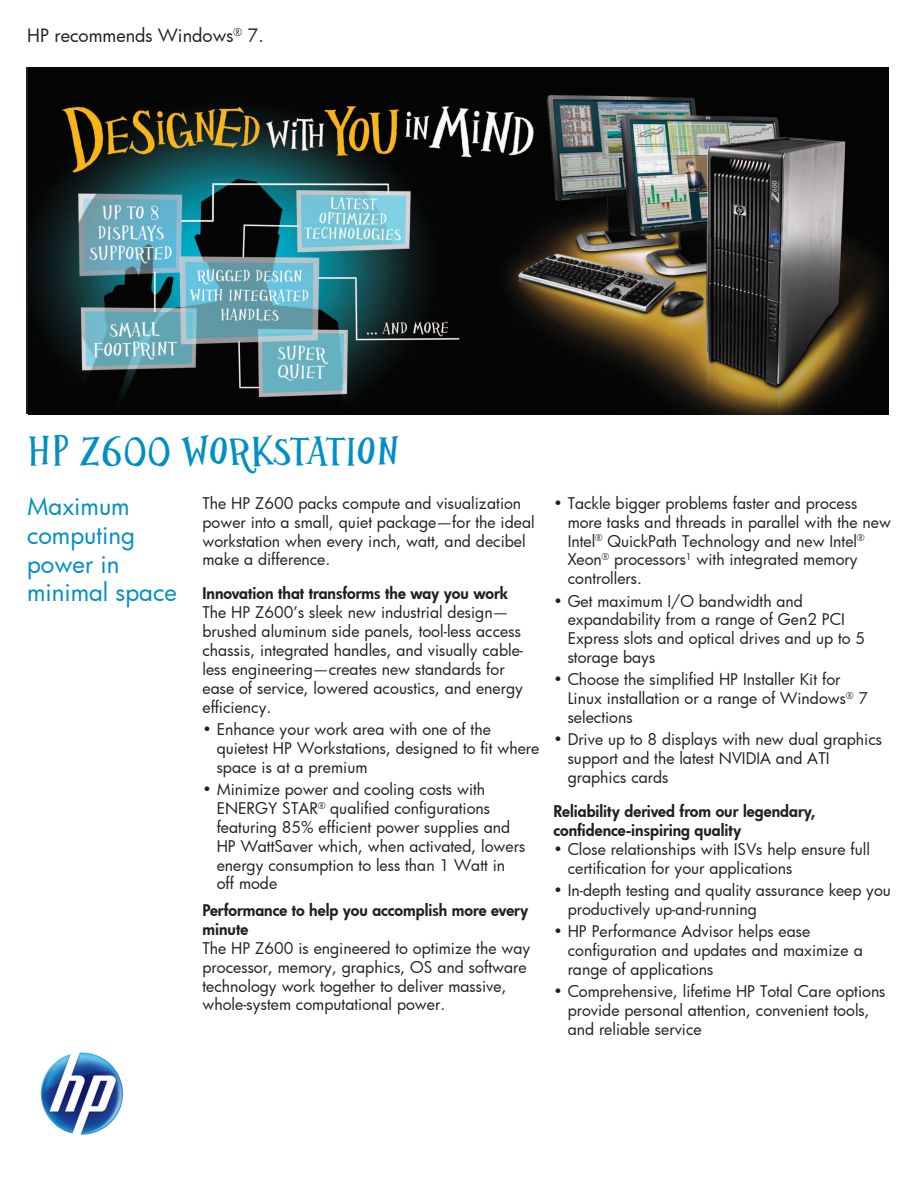
<style>
.page{position:relative;width:918px;height:1188px;background:#fff}
.page>*{position:absolute;margin:0;border:0;box-sizing:border-box;transform-origin:0 0}
.t1{font:45px "HPPSG";color:#008fc5}
.t2{font:24px/28.8px "Futura Bk";color:#008fc5}
.t3{font:18px "Futura Bk";color:#231f20}
.t4{font:15.75px/18.9px "Futura Bk";color:#231f20}
.t5{font:15.75px/18.9px "Futura Hv";color:#231f20}
</style>
<div class="page">
<img style="left:28px;top:67px;width:861px;height:347px">
<img style="left:41px;top:1052px;width:82px;height:83px;border-radius:41px">
<p class="t3" style="left:27px;top:24px;width:238px">HP recommends Windows<sup>®</sup> 7.</p>
<h1 class="t1" style="left:27px;top:419px;width:374px">HP Z600 WORKSTATION</h1>
<h2 class="t2" style="left:27px;top:491px;width:151px">Maximum computing power in minimal space</h2>
<p class="t4" style="left:202px;top:493px;width:334px">The HP Z600 packs compute and visualization power into a small, quiet package—for the ideal workstation when every inch, watt, and decibel make a difference.</p>
<p class="t5" style="left:202px;top:584px;width:307px">Innovation that transforms the way you work</p>
<p class="t4" style="left:202px;top:603px;width:322px">The HP Z600’s sleek new industrial design— brushed aluminum side panels, tool-less access chassis, integrated handles, and visually cable&shy;less engineering—creates new standards for ease of service, lowered acoustics, and energy efficiency.</p>
<p class="t4" style="left:217px;top:719px;width:324px;text-indent:-14px">• Enhance your work area with one of the quietest HP Workstations, designed to fit where space is at a premium</p>
<p class="t4" style="left:217px;top:779px;width:310px;text-indent:-14px">• Minimize power and cooling costs with ENERGY STAR<sup>®</sup> qualified configurations featuring 85% efficient power supplies and HP WattSaver which, when activated, lowers energy consumption to less than 1 Watt in off mode</p>
<p class="t5" style="left:202px;top:900px;width:327px">Performance to help you accomplish more every minute</p>
<p class="t4" style="left:202px;top:938px;width:329px">The HP Z600 is engineered to optimize the way processor, memory, graphics, OS and software technology work together to deliver massive, whole-system computational power.</p>
<p class="t4" style="left:568px;top:493px;width:325px;text-indent:-14px">• Tackle bigger problems faster and process more tasks and threads in parallel with the new Intel<sup>®</sup> QuickPath Technology and new Intel<sup>® </sup>Xeon<sup>®</sup> processors<sup>1</sup> with integrated memory controllers.</p>
<p class="t4" style="left:568px;top:591px;width:299px;text-indent:-14px">• Get maximum I/O bandwidth and expandability from a range of Gen2 PCI<br>Express slots and optical drives and up to 5 storage bays</p>
<p class="t4" style="left:568px;top:670px;width:302px;text-indent:-14px">• Choose the simplified HP Installer Kit for<br>Linux installation or a range of Windows<sup>®</sup> 7 selections</p>
<p class="t4" style="left:568px;top:730px;width:316px;text-indent:-14px">• Drive up to 8 displays with new dual graphics support and the latest NVIDIA and ATI graphics cards</p>
<p class="t5" style="left:553px;top:802px;width:264px">Reliability derived from our legendary, confidence-inspiring quality</p>
<p class="t4" style="left:568px;top:839px;width:304px;text-indent:-14px">• Close relationships with ISVs help ensure full certification for your applications</p>
<p class="t4" style="left:568px;top:880px;width:325px;text-indent:-14px">• In-depth testing and quality assurance keep you productively up-and-running</p>
<p class="t4" style="left:568px;top:921px;width:297px;text-indent:-14px">• HP Performance Advisor helps ease configuration and updates and maximize a range of applications</p>
<p class="t4" style="left:568px;top:981px;width:319px;text-indent:-14px">• Comprehensive, lifetime HP Total Care options provide personal attention, convenient tools, and reliable service</p>
</div>
